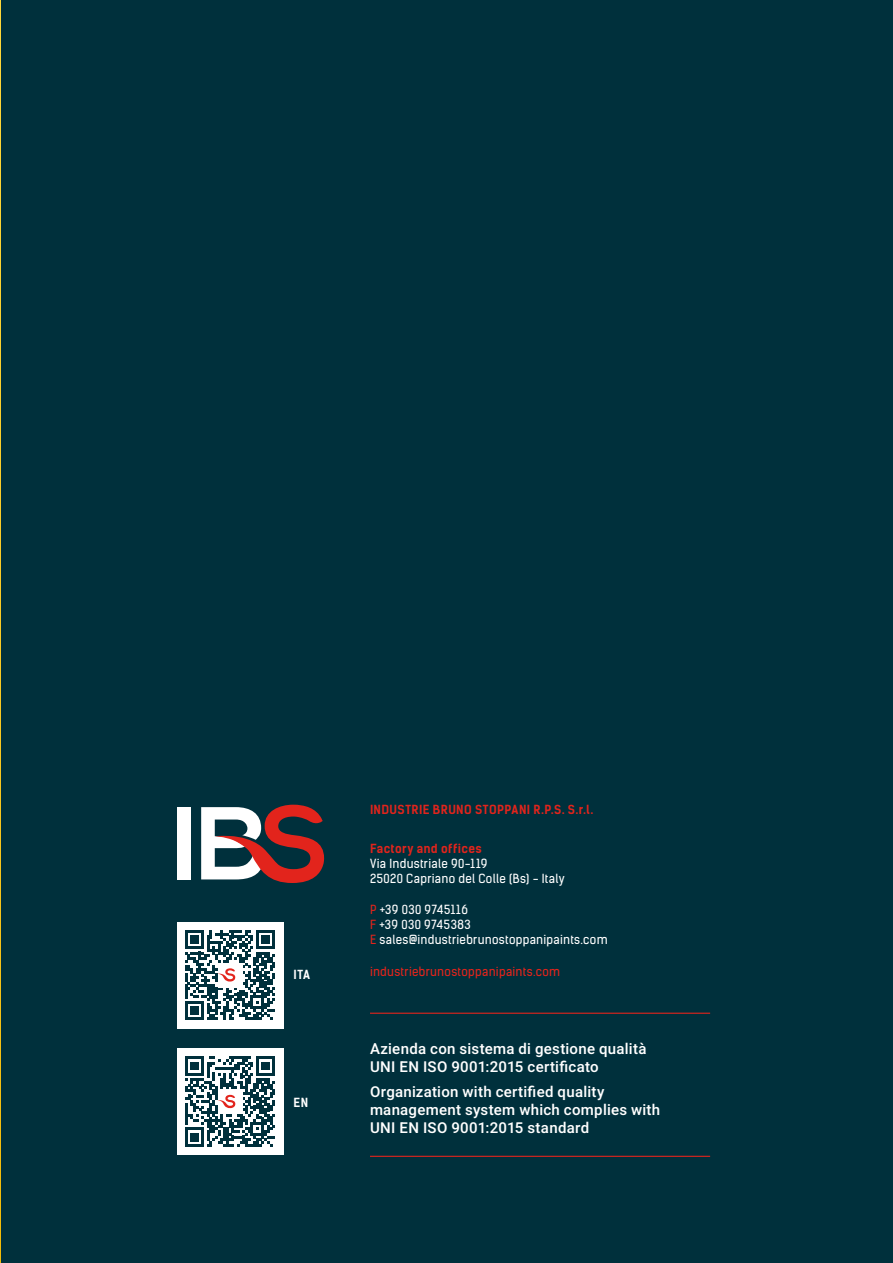
<style>
.page{position:relative;width:893px;height:1263px;background:#00303c}
.page>*{position:absolute;margin:0;border:0;box-sizing:border-box;transform-origin:0 0}
.t1{font:500 15px/18px "Heebo";letter-spacing:.02em;color:#fff}
.t2{font:12px/15px "Kelson Sans";letter-spacing:.025em;color:#fff}
.t3{font:700 12px "Kelson Sans";letter-spacing:.03em;color:#e2241c}
.t4{font:12px "Kelson Sans";letter-spacing:.025em;color:#e2241c}
.t5{font:700 12px "Kelson Sans";color:#fff}
.s1{color:#e2241c}
</style>
<div class="page">
<svg style="left:0;top:0;width:1px;height:1263px"></svg>
<div style="left:177px;top:807px;width:14px;height:72px;background:#fff"></div>
<svg style="left:201px;top:805px;width:123px;height:78px"></svg>
<hr style="left:370px;top:1013px;width:340px;height:1px;background:#e2241c">
<hr style="left:370px;top:1156px;width:340px;height:1px;background:#e2241c">
<div style="left:177px;top:1048px;width:106px;height:107px;background:#fff"></div>
<svg style="left:185px;top:1056px;width:90px;height:91px"></svg>
<div style="left:177px;top:923px;width:106px;height:106px;background:#fff"></div>
<svg style="left:185px;top:930px;width:90px;height:90px"></svg>
<p class="t5" style="left:294px;top:967px;width:18px">ITA</p>
<p class="t5" style="left:294px;top:1095px;width:16px">EN</p>
<p class="t3" style="left:370px;top:802px;width:225px">INDUSTRIE BRUNO STOPPANI R.P.S. S.r.l.</p>
<p class="t3" style="left:370px;top:841px;width:113px">Factory and offices</p>
<p class="t2" style="left:370px;top:856px;width:196px">Via Industriale 90-119<br>25020 Capriano del Colle (Bs) - Italy</p>
<p class="t2" style="left:370px;top:902px;width:239px"><span class="s1">P</span> +39 030 9745116<br><span class="s1">F</span> +39 030 9745383<br><span class="s1">E</span> sales@industriebrunostoppanipaints.com</p>
<p class="t4" style="left:370px;top:964px;width:192px">industriebrunostoppanipaints.com</p>
<p class="t1" style="left:370px;top:1039px;width:278px">Azienda con sistema di gestione qualità<br>UNI EN ISO 9001:2015 certificato</p>
<p class="t1" style="left:370px;top:1082px;width:292px">Organization with certified quality management system which complies with<br>UNI EN ISO 9001:2015 standard</p>
</div>
